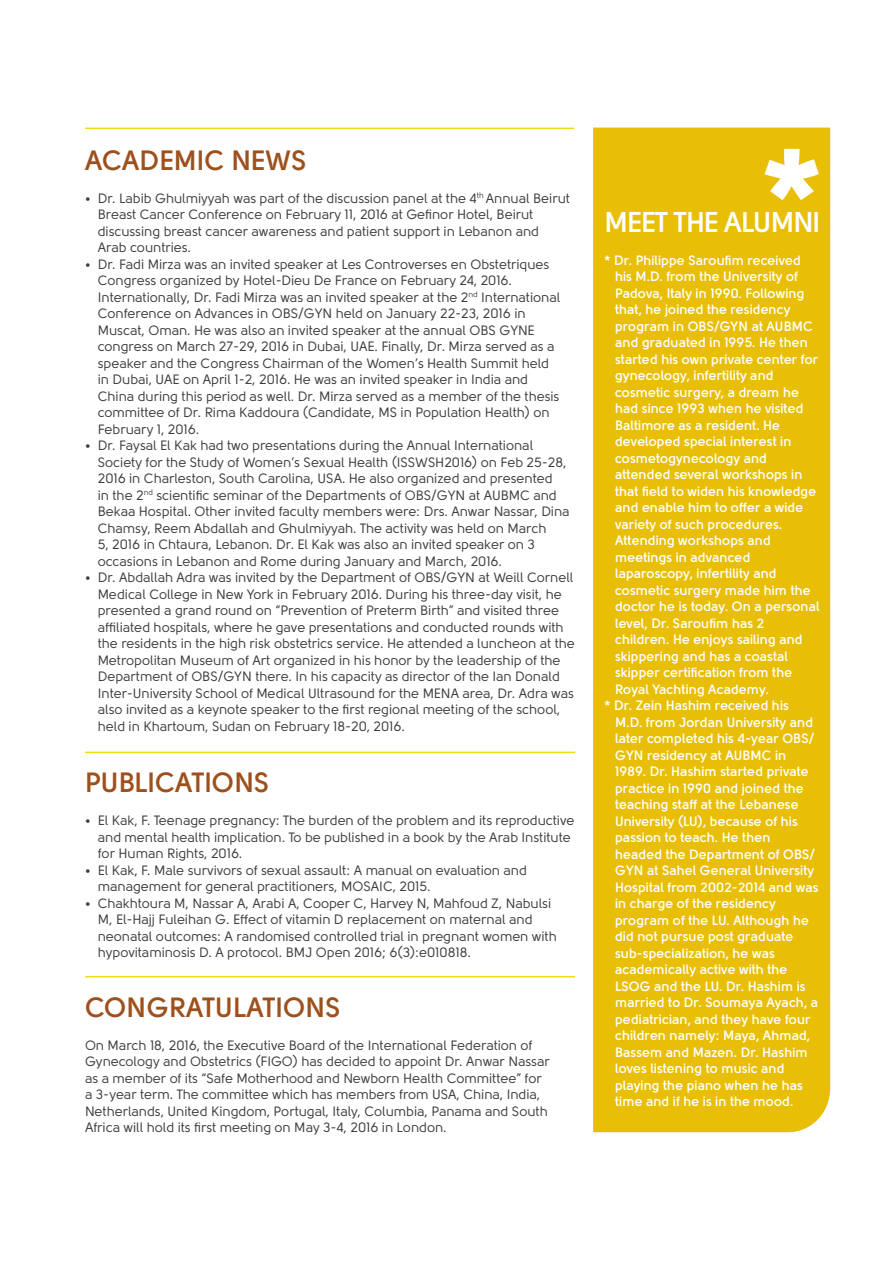
<style>
.page{position:relative;width:893px;height:1263px;background:#fff}
.page>*{position:absolute;margin:0;border:0;box-sizing:border-box;transform-origin:0 0}
.t1{font:700 28.5px "Solomon";letter-spacing:-.035em;color:#fff}
.TITLES{font:700 27.75px "Solomon";color:#9e501c}
.t2{font:13.5px/16.5px "Solomon";color:#3e3e3f}
.t3{font:700 13.5px/16.5px "Solomon";color:#fff}
</style>
<div class="page">
<div style="left:593px;top:128px;width:237px;height:1004px;background:#e8be06"></div>
<svg style="left:764px;top:149px;width:55px;height:51px"></svg>
<hr style="left:85px;top:752px;width:490px;height:1px;background:#f5db16">
<hr style="left:85px;top:976px;width:490px;height:1px;background:#f5db16">
<hr style="left:85px;top:128px;width:489px;height:1px;background:#f5db16">
<p class="TITLES" style="left:85px;top:144px;width:223px">ACADEMIC NEWS</p>
<p class="t2" style="left:98px;top:190px;width:474px;text-indent:-13px">• Dr. Labib Ghulmiyyah was part of the discussion panel at the 4<sup>th</sup> Annual Beirut Breast Cancer Conference on February 11, 2016 at Gefinor Hotel, Beirut discussing breast cancer awareness and patient support in Lebanon and Arab countries.</p>
<p class="t2" style="left:98px;top:256px;width:464px;text-indent:-13px">• Dr. Fadi Mirza was an invited speaker at Les Controverses en Obstetriques Congress organized by Hotel-Dieu De France on February 24, 2016.<br>Internationally, Dr. Fadi Mirza was an invited speaker at the 2<sup>nd</sup> International Conference on Advances in OBS/GYN held on January 22-23, 2016 in Muscat, Oman. He was also an invited speaker at the annual OBS GYNE congress on March 27-29, 2016 in Dubai, UAE. Finally, Dr. Mirza served as a speaker and the Congress Chairman of the Women’s Health Summit held in Dubai, UAE on April 1-2, 2016. He was an invited speaker in India and China during this period as well. Dr. Mirza served as a member of the thesis committee of Dr. Rima Kaddoura (Candidate, MS in Population Health) on February 1, 2016.</p>
<p class="t2" style="left:98px;top:437px;width:473px;text-indent:-13px">• Dr. Faysal El Kak had two presentations during the Annual International Society for the Study of Women’s Sexual Health (ISSWSH2016) on Feb 25-28, 2016 in Charleston, South Carolina, USA. He also organized and presented<br>in the 2<sup>nd</sup> scientific seminar of the Departments of OBS/GYN at AUBMC and Bekaa Hospital. Other invited faculty members were: Drs. Anwar Nassar, Dina Chamsy, Reem Abdallah and Ghulmiyyah. The activity was held on March<br>5, 2016 in Chtaura, Lebanon. Dr. El Kak was also an invited speaker on 3 occasions in Lebanon and Rome during January and March, 2016.</p>
<p class="t2" style="left:98px;top:569px;width:478px;text-indent:-13px">• Dr. Abdallah Adra was invited by the Department of OBS/GYN at Weill Cornell Medical College in New York in February 2016. During his three-day visit, he presented a grand round on “Prevention of Preterm Birth” and visited three affiliated hospitals, where he gave presentations and conducted rounds with the residents in the high risk obstetrics service. He attended a luncheon at the Metropolitan Museum of Art organized in his honor by the leadership of the Department of OBS/GYN there. In his capacity as director of the Ian Donald Inter-University School of Medical Ultrasound for the MENA area, Dr. Adra was also invited as a keynote speaker to the first regional meeting of the school, held in Khartoum, Sudan on February 18-20, 2016.</p>
<p class="TITLES" style="left:85px;top:767px;width:186px">PUBLICATIONS</p>
<p class="t2" style="left:98px;top:813px;width:478px;text-indent:-13px">• El Kak, F. Teenage pregnancy: The burden of the problem and its reproductive and mental health implication. To be published in a book by the Arab Institute for Human Rights, 2016.</p>
<p class="t2" style="left:98px;top:862px;width:431px;text-indent:-13px">• El Kak, F. Male survivors of sexual assault: A manual on evaluation and management for general practitioners, MOSAIC, 2015.</p>
<p class="t2" style="left:98px;top:895px;width:460px;text-indent:-13px">• Chakhtoura M, Nassar A, Arabi A, Cooper C, Harvey N, Mahfoud Z, Nabulsi M, El-Hajj Fuleihan G. Effect of vitamin D replacement on maternal and neonatal outcomes: A randomised controlled trial in pregnant women with hypovitaminosis D. A protocol. BMJ Open 2016; 6(3):e010818.</p>
<p class="TITLES" style="left:85px;top:991px;width:257px">CONGRATULATIONS</p>
<p class="t2" style="left:85px;top:1037px;width:466px">On March 18, 2016, the Executive Board of the International Federation of Gynecology and Obstetrics (FIGO) has decided to appoint Dr. Anwar Nassar as a member of its “Safe Motherhood and Newborn Health Committee” for a 3-year term. The committee which has members from USA, China, India, Netherlands, United Kingdom, Portugal, Italy, Columbia, Panama and South Africa will hold its first meeting on May 3-4, 2016 in London.</p>
<p class="t1" style="left:604px;top:205px;width:217px">MEET THE ALUMNI</p>
<p class="t3" style="left:604px;top:252px;width:198px">* Dr. Philippe Saroufim received</p>
<p class="t3" style="left:615px;top:268px;width:206px">his M.D. from the University of<br>Padova, Italy in 1990. Following that, he joined the residency program in OBS/GYN at AUBMC and graduated in 1995. He then started his own private center for gynecology, infertility and cosmetic surgery, a dream he had since 1993 when he visited<br>Baltimore as a resident. He developed special interest in cosmetogynecology and attended several workshops in that field to widen his knowledge and enable him to offer a wide variety of such procedures.<br>Attending workshops and meetings in advanced laparoscopy, infertility and cosmetic surgery made him the doctor he is today. On a personal level, Dr. Saroufim has 2 children. He enjoys sailing and skippering and has a coastal skipper certification from the<br>Royal Yachting Academy.</p>
<p class="t3" style="left:604px;top:697px;width:186px">* Dr. Zein Hashim received his</p>
<p class="t3" style="left:615px;top:714px;width:205px">M.D. from Jordan University and later completed his 4-year OBS/<br>GYN residency at AUBMC in<br>1989. Dr. Hashim started private practice in 1990 and joined the teaching staff at the Lebanese<br>University (LU), because of his passion to teach. He then headed the Department of OBS/<br>GYN at Sahel General University<br>Hospital from 2002-2014 and was in charge of the residency program of the LU. Although he did not pursue post graduate sub-specialization, he was academically active with the<br>LSOG and the LU. Dr. Hashim is married to Dr. Soumaya Ayach, a pediatrician, and they have four children namely: Maya, Ahmad,<br>Bassem and Mazen. Dr. Hashim loves listening to music and playing the piano when he has time and if he is in the mood.</p>
</div>
